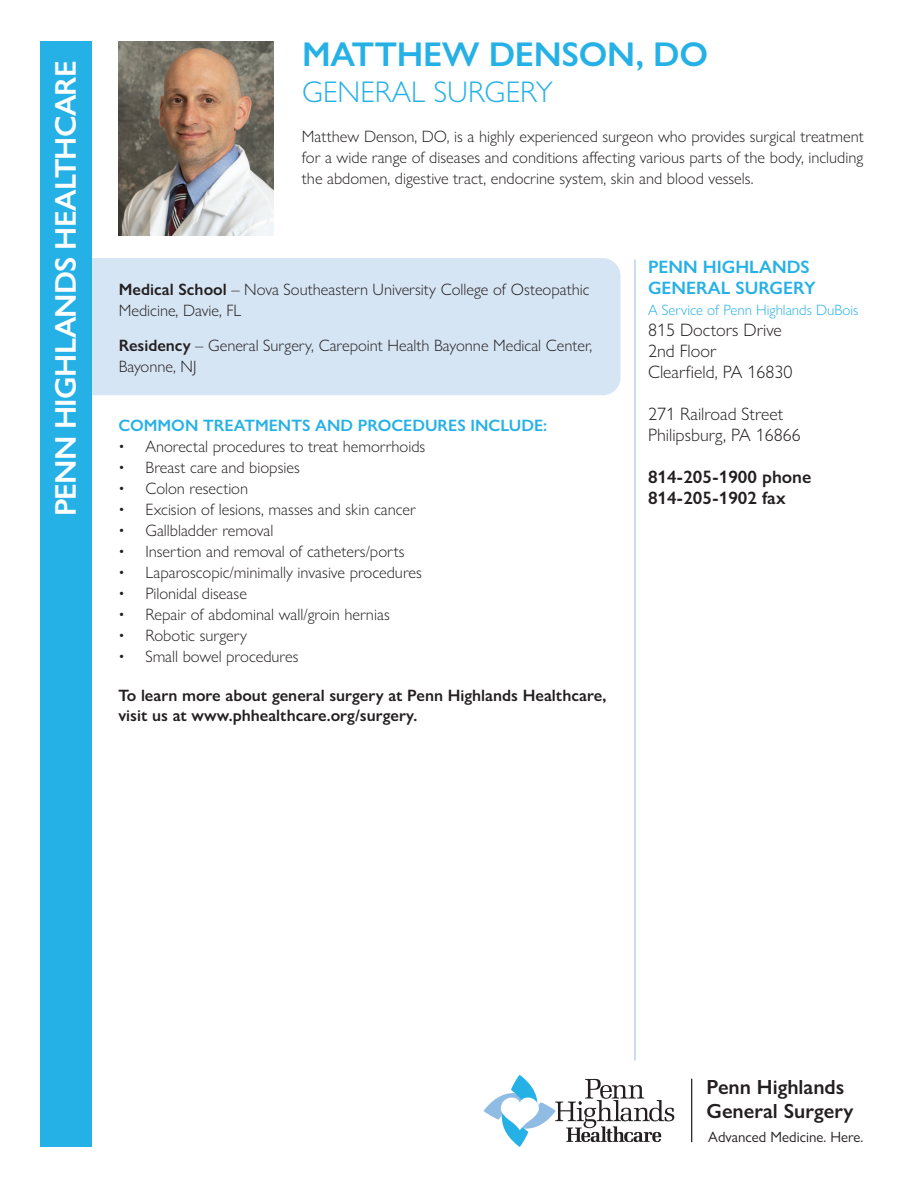
<style>
.page{position:relative;width:918px;height:1188px;background:#fff}
.page>*{position:absolute;margin:0;border:0;box-sizing:border-box;transform-origin:0 0}
.t1{font:600 34.5px "Gill Sans Nova";letter-spacing:-.01em;color:#26b1e6}
.t2{font:600 30px "Gill Sans Nova";letter-spacing:-.025em;color:#fff}
.t3{font:300 30px "Gill Sans Nova";color:#26b1e6}
.t4{font:600 20.55px/24.3px "Gill Sans Nova";color:#231f20}
.t5{font:300 18px/21px "Gill Sans Nova";color:#231f20}
.t6{font:600 18px/21px "Gill Sans Nova";color:#231f20}
.t7{font:600 18px/21px "Gill Sans Nova";color:#26b1e6}
.t8{font:300 16.5px/21px "Gill Sans Nova";color:#231f20}
.t9{font:600 16.5px/19.5px "Gill Sans Nova";color:#231f20}
.t10{font:600 16.5px "Gill Sans Nova";color:#26b1e6}
.t11{font:300 15px "Gill Sans Nova";color:#26b1e6}
.t12{font:15px "Gill Sans Nova";color:#231f20}
.s1{font-weight:600}
</style>
<div class="page">
<img style="left:119px;top:41px;width:154px;height:194px">
<div style="left:59px;top:258px;width:562px;height:137px;background:#d6e5f4;border-radius:18px"></div>
<div style="left:41px;top:41px;width:51px;height:1106px;background:#26b1e6"></div>
<hr style="left:635px;top:260px;width:1px;height:801px;background:#90bce4">
<svg style="left:483px;top:1075px;width:191px;height:72px"></svg>
<hr style="left:691px;top:1079px;width:1px;height:63px;background:#231f20">
<h2 class="t2" style="left:47px;top:516px;width:457px;rotate:-90deg">PENN HIGHLANDS HEALTHCARE</h2>
<h1 class="t1" style="left:302px;top:33px;width:408px">MATTHEW DENSON, DO</h1>
<h2 class="t3" style="left:302px;top:74px;width:253px">GENERAL SURGERY</h2>
<p class="t8" style="left:302px;top:125px;width:563px;text-align:justify">Matthew Denson, DO, is a highly experienced surgeon who provides surgical treatment for a wide range of diseases and conditions affecting various parts of the body, including the abdomen, digestive tract, endocrine system, skin and blood vessels.</p>
<p class="t8" style="left:119px;top:279px;width:472px"><span class="s1">Medical School</span> – Nova Southeastern University College of Osteopathic<br>Medicine, Davie, FL</p>
<p class="t8" style="left:119px;top:334px;width:475px"><span class="s1">Residency</span> – General Surgery, Carepoint Health Bayonne Medical Center,<br>Bayonne, NJ</p>
<p class="t10" style="left:118px;top:415px;width:430px">COMMON TREATMENTS AND PROCEDURES INCLUDE:</p>
<p class="t8" style="left:118px;top:436px;width:309px">• Anorectal procedures to treat hemorrhoids</p>
<p class="t8" style="left:118px;top:457px;width:183px">• Breast care and biopsies</p>
<p class="t8" style="left:118px;top:478px;width:131px">• Colon resection</p>
<p class="t8" style="left:118px;top:499px;width:299px">• Excision of lesions, masses and skin cancer</p>
<p class="t8" style="left:118px;top:520px;width:156px">• Gallbladder removal</p>
<p class="t8" style="left:118px;top:541px;width:288px">• Insertion and removal of catheters/ports</p>
<p class="t8" style="left:118px;top:562px;width:305px">• Laparoscopic/minimally invasive procedures</p>
<p class="t8" style="left:118px;top:583px;width:130px">• Pilonidal disease</p>
<p class="t8" style="left:118px;top:604px;width:273px">• Repair of abdominal wall/groin hernias</p>
<p class="t8" style="left:118px;top:625px;width:130px">• Robotic surgery</p>
<p class="t8" style="left:118px;top:646px;width:182px">• Small bowel procedures</p>
<p class="t9" style="left:118px;top:686px;width:490px">To learn more about general surgery at Penn Highlands Healthcare, visit us at www.phhealthcare.org/surgery.</p>
<p class="t7" style="left:648px;top:256px;width:169px">PENN HIGHLANDS<br>GENERAL SURGERY</p>
<p class="t11" style="left:648px;top:300px;width:212px">A Service of Penn Highlands DuBois</p>
<p class="t5" style="left:648px;top:319px;width:146px">815 Doctors Drive<br>2nd Floor<br>Clearfield, PA 16830</p>
<p class="t5" style="left:648px;top:403px;width:154px">271 Railroad Street<br>Philipsburg, PA 16866</p>
<p class="t6" style="left:648px;top:466px;width:165px">814-205-1900 phone<br>814-205-1902 fax</p>
<p class="t4" style="left:706px;top:1074px;width:148px">Penn Highlands<br>General Surgery</p>
<p class="t12" style="left:708px;top:1127px;width:157px">Advanced Medicine. Here.</p>
</div>
